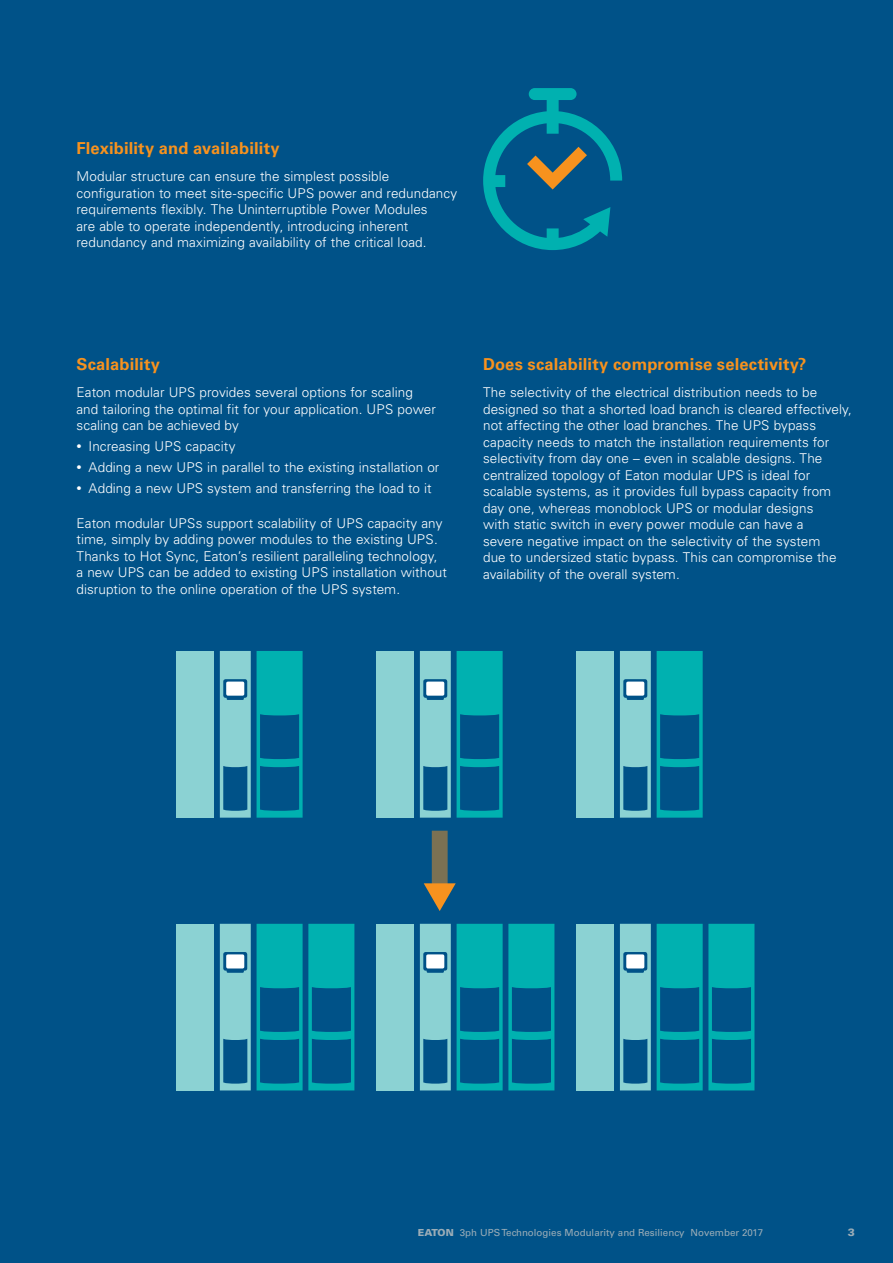
<style>
.page{position:relative;width:893px;height:1263px;background:#005288}
.page>*{position:absolute;margin:0;border:0;box-sizing:border-box;transform-origin:0 0}
.t1{font:700 16.5px "Univers LT Std";letter-spacing:.01em;color:#f7921e}
.t2{font:300 13.5px/16.5px "Univers LT Std";letter-spacing:.005em;color:#fff}
.t3{font:900 10.5px "EATON Univers";color:#9cadb7}
.t4{font:9.75px "Univers LT Std";color:#9cadb7}
.s1{font-family:"EATON Univers";font-size:10.5px}
.s2{font-family:"EATON Univers";font-weight:900}
</style>
<div class="page">
<div style="left:177px;top:651px;width:37px;height:167px;background:#8bd2d3"></div>
<svg style="left:257px;top:651px;width:46px;height:167px"></svg>
<div style="left:177px;top:924px;width:37px;height:166px;background:#8bd2d3"></div>
<svg style="left:257px;top:924px;width:97px;height:166px"></svg>
<div style="left:377px;top:651px;width:37px;height:167px;background:#8bd2d3"></div>
<svg style="left:457px;top:651px;width:46px;height:167px"></svg>
<div style="left:377px;top:924px;width:37px;height:166px;background:#8bd2d3"></div>
<svg style="left:457px;top:924px;width:97px;height:166px"></svg>
<div style="left:577px;top:651px;width:37px;height:167px;background:#8bd2d3"></div>
<svg style="left:657px;top:651px;width:46px;height:167px"></svg>
<div style="left:577px;top:924px;width:37px;height:166px;background:#8bd2d3"></div>
<svg style="left:657px;top:924px;width:97px;height:166px"></svg>
<svg style="left:220px;top:651px;width:31px;height:167px"></svg>
<svg style="left:420px;top:651px;width:31px;height:167px"></svg>
<svg style="left:620px;top:651px;width:31px;height:167px"></svg>
<svg style="left:620px;top:924px;width:31px;height:166px"></svg>
<svg style="left:420px;top:924px;width:31px;height:166px"></svg>
<svg style="left:220px;top:924px;width:31px;height:166px"></svg>
<svg style="left:424px;top:883px;width:32px;height:28px"></svg>
<svg style="left:432px;top:831px;width:16px;height:60px"></svg>
<svg style="left:483px;top:88px;width:139px;height:162px"></svg>
<p class="t1" style="left:77px;top:139px;width:205px">Flexibility and availability</p>
<p class="t2" style="left:77px;top:168px;width:382px">Modular structure can ensure the simplest possible configuration to meet site-specific UPS power and redundancy requirements flexibly. The Uninterruptible Power Modules<br>are able to operate independently, introducing inherent redundancy and maximizing availability of the critical load.</p>
<p class="t1" style="left:77px;top:355px;width:85px">Scalability</p>
<p class="t2" style="left:77px;top:384px;width:361px">Eaton modular UPS provides several options for scaling and tailoring the optimal fit for your application. UPS power scaling can be achieved by</p>
<p class="t2" style="left:77px;top:438px;width:160px"><span class="s1">•</span> Increasing UPS capacity</p>
<p class="t2" style="left:77px;top:459px;width:364px"><span class="s1">•</span> Adding a new UPS in parallel to the existing installation or</p>
<p class="t2" style="left:77px;top:480px;width:357px"><span class="s1">•</span> Adding a new UPS system and transferring the load to it</p>
<p class="t2" style="left:77px;top:514px;width:372px">Eaton modular UPSs support scalability of UPS capacity any time, simply by adding power modules to the existing UPS.<br>Thanks to Hot Sync, Eaton’s resilient paralleling technology, a new UPS can be added to existing UPS installation without disruption to the online operation of the UPS system.</p>
<p class="t1" style="left:483px;top:355px;width:325px">Does scalability compromise selectivity?</p>
<p class="t2" style="left:483px;top:384px;width:370px">The selectivity of the electrical distribution needs to be designed so that a shorted load branch is cleared effectively, not affecting the other load branches. The UPS bypass capacity needs to match the installation requirements for selectivity from day one – even in scalable designs. The centralized topology of Eaton modular UPS is ideal for scalable systems, as it provides full bypass capacity from day one, whereas monoblock UPS or modular designs<br>with static switch in every power module can have a<br>severe negative impact on the selectivity of the system<br>due to undersized static bypass. This can compromise the availability of the overall system.</p>
<p class="t4" style="left:418px;top:1227px;width:347px"><span class="s2">EATON</span> 3ph UPS Technologies Modularity and Resiliency November 2017</p>
<p class="t3" style="left:848px;top:1226px;width:9px">3</p>
</div>
